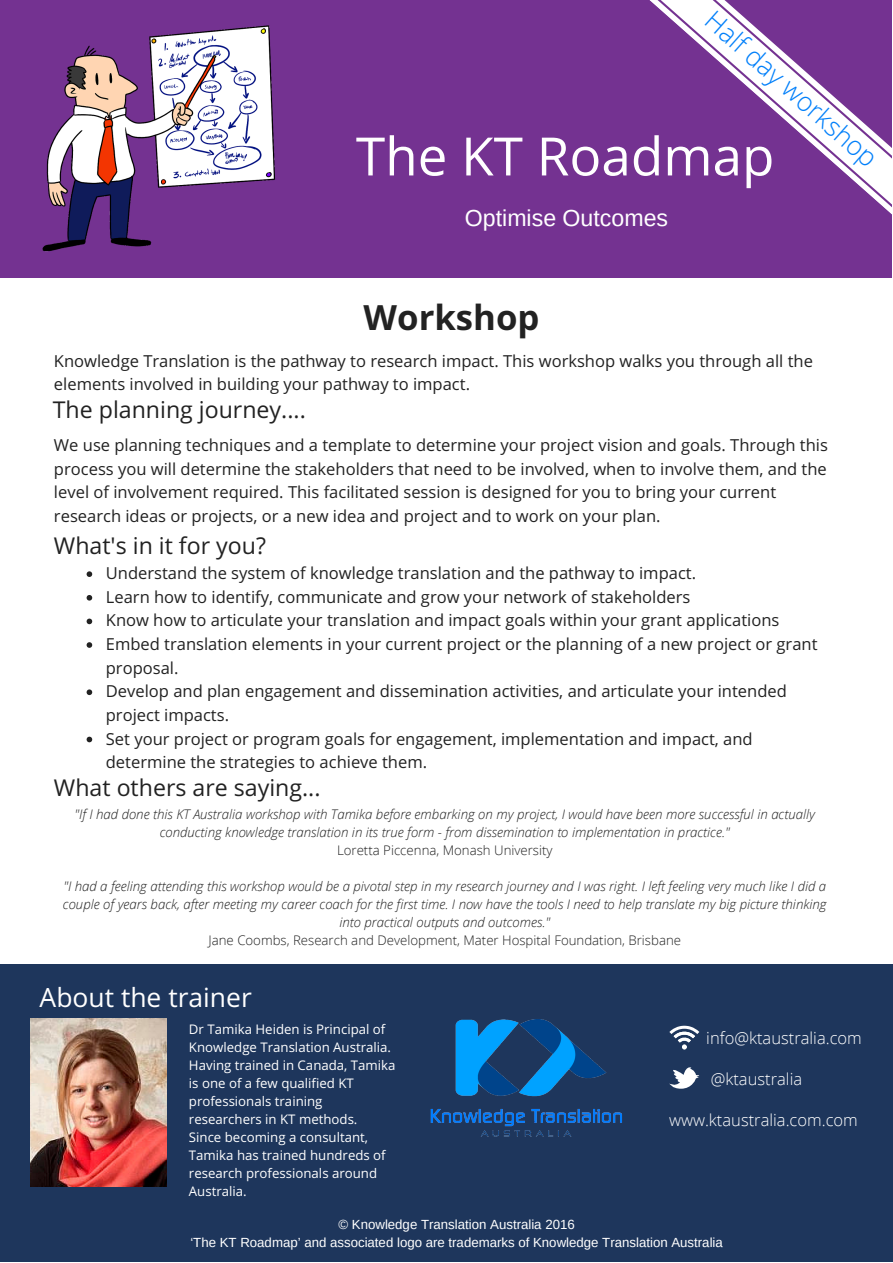
<style>
.page{position:relative;width:893px;height:1263px;background:#fff}
.page>*{position:absolute;margin:0;border:0;box-sizing:border-box;transform-origin:0 0}
.t1{font:52.95px "Open Sans";color:#fff}
.t2{font:700 34.65px "Open Sans";color:#222}
.t3{font:300 26.4px "Open Sans";color:#007ffa}
.t4{font:26.4px "Open Sans";color:#fff}
.t5{font:23.1px "Open Sans";color:#222}
.t6{font:23.1px "Arimo";color:#fff}
.t7{font:16.5px/23.5px "Open Sans";color:#222}
.t8{font:300 16.5px "Open Sans";color:#fff}
.t9{font:italic 300 13.2px/18px "Open Sans";color:#222;text-align:center}
.t10{font:13.2px/18px "Open Sans";color:#fff}
.t11{font:13.2px/18px "Arimo";color:#fff;text-align:center}
.t12{font:300 13.2px "Open Sans";color:#222}
</style>
<div class="page">
<div style="left:0;top:963px;width:892px;height:298px;background:#1e365c"></div>
<div style="left:1px;top:3px;width:888px;height:265px;background:#743291"></div>
<div style="left:877px;top:263px;width:14px;height:14px;background:#743291"></div>
<div style="left:0;top:6px;width:13px;height:258px;background:#743291"></div>
<div style="left:0;top:263px;width:13px;height:14px;background:#743291"></div>
<div style="left:877px;top:6px;width:14px;height:258px;background:#743291"></div>
<div style="left:12px;top:263px;width:866px;height:14px;background:#743291"></div>
<div style="left:0;top:0;width:13px;height:8px;background:#743291"></div>
<div style="left:12px;top:0;width:866px;height:8px;background:#743291"></div>
<svg style="left:862px;top:188px;width:30px;height:33px"></svg>
<svg style="left:649px;top:0;width:243px;height:188px"></svg>
<img style="left:30px;top:1018px;width:136px;height:168px">
<img style="left:430px;top:1019px;width:192px;height:118px">
<svg style="left:669px;top:1067px;width:30px;height:21px"></svg>
<svg style="left:669px;top:1025px;width:30px;height:24px"></svg>
<img style="left:42px;top:25px;width:233px;height:227px">
<svg style="left:87px;top:571px;width:5px;height:6px"></svg>
<svg style="left:87px;top:595px;width:5px;height:5px"></svg>
<svg style="left:87px;top:618px;width:5px;height:6px"></svg>
<svg style="left:87px;top:642px;width:5px;height:5px"></svg>
<svg style="left:87px;top:689px;width:5px;height:6px"></svg>
<svg style="left:87px;top:736px;width:5px;height:6px"></svg>
<h3 class="t3" style="left:720px;top:3px;width:221px;rotate:41deg">Half day workshop</h3>
<h1 class="t1" style="left:356px;top:119px;width:420px">The KT Roadmap</h1>
<h3 class="t6" style="left:465px;top:205px;width:205px">Optimise Outcomes</h3>
<h2 class="t2" style="left:363px;top:292px;width:177px">Workshop</h2>
<p class="t7" style="left:54px;top:348px;width:760px">Knowledge Translation is the pathway to research impact. This workshop walks you through all the elements involved in building your pathway to impact.</p>
<h3 class="t5" style="left:53px;top:393px;width:254px">The planning journey....</h3>
<p class="t7" style="left:54px;top:433px;width:775px">We use planning techniques and a template to determine your project vision and goals. Through this process you will determine the stakeholders that need to be involved, when to involve them, and the level of involvement required. This facilitated session is designed for you to bring your current research ideas or projects, or a new idea and project and to work on your plan.</p>
<h3 class="t5" style="left:54px;top:529px;width:213px">What's in it for you?</h3>
<p class="t7" style="left:106px;top:561px;width:713px">Understand the system of knowledge translation and the pathway to impact.<br>Learn how to identify, communicate and grow your network of stakeholders<br>Know how to articulate your translation and impact goals within your grant applications Embed translation elements in your current project or the planning of a new project or grant proposal.<br>Develop and plan engagement and dissemination activities, and articulate your intended project impacts.<br>Set your project or program goals for engagement, implementation and impact, and determine the strategies to achieve them.</p>
<h3 class="t5" style="left:54px;top:771px;width:268px">What others are saying...</h3>
<p class="t9" style="left:74px;top:804px;width:742px">"If I had done this KT Australia workshop with Tamika before embarking on my project, I would have been more successful in actually conducting knowledge translation in its true form - from dissemination to implementation in practice."</p>
<p class="t12" style="left:337px;top:840px;width:217px">Loretta Piccenna, Monash University</p>
<p class="t9" style="left:63px;top:876px;width:765px">"I had a feeling attending this workshop would be a pivotal step in my research journey and I was right. I left feeling very much like I did a couple of years back, after meeting my career coach for the first time. I now have the tools I need to help translate my big picture thinking into practical outputs and outcomes."</p>
<p class="t12" style="left:208px;top:930px;width:474px">Jane Coombs, Research and Development, Mater Hospital Foundation, Brisbane</p>
<h3 class="t4" style="left:40px;top:978px;width:214px">About the trainer</h3>
<p class="t10" style="left:189px;top:1019px;width:208px">Dr Tamika Heiden is Principal of<br>Knowledge Translation Australia.<br>Having trained in Canada, Tamika is one of a few qualified KT professionals training researchers in KT methods.<br>Since becoming a consultant,<br>Tamika has trained hundreds of research professionals around<br>Australia.</p>
<p class="t8" style="left:706px;top:1026px;width:157px">info@ktaustralia.com</p>
<p class="t8" style="left:710px;top:1066px;width:93px">@ktaustralia</p>
<p class="t8" style="left:669px;top:1108px;width:190px">www.ktaustralia.com.com</p>
<p class="t11" style="left:190px;top:1215px;width:534px">© Knowledge Translation Australia 2016<br>‘The KT Roadmap’ and associated logo are trademarks of Knowledge Translation Australia</p>
</div>
